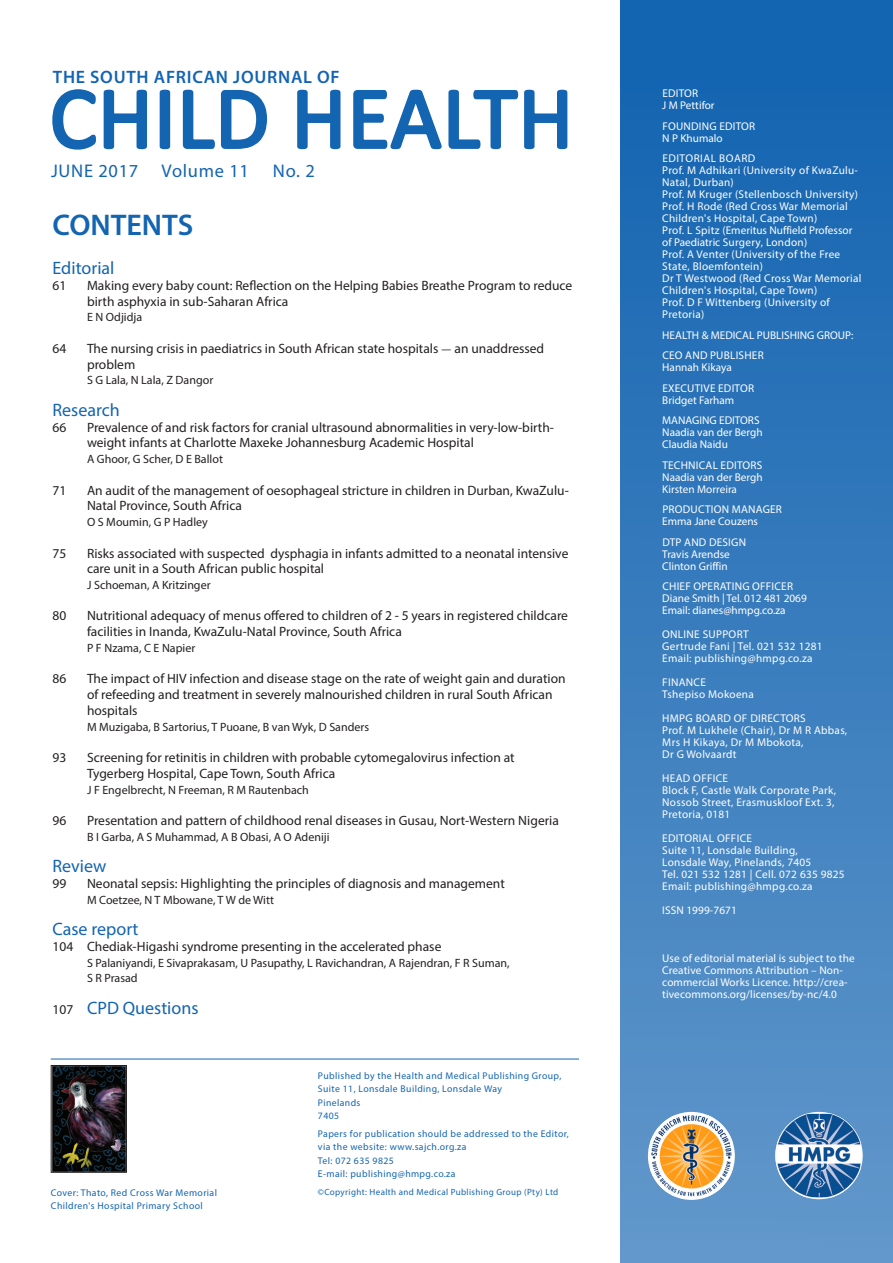
<style>
.page{position:relative;width:893px;height:1263px;background:#fff}
.page>*{position:absolute;margin:0;border:0;box-sizing:border-box;transform-origin:0 0}
.t1{font:88.5px "Calibri";letter-spacing:.01em;color:#1364b1}
.t2{font:600 30px "Myriad Pro";color:#1364b1}
.t3{font:18.45px "Myriad Pro";letter-spacing:.04em;color:#1364b1}
.HEADING{font:18px "Myriad Pro";color:#1364b1}
.t4{font:600 18px "Myriad Pro";letter-spacing:.04em;color:#1364b1}
.t5{font:13.5px/15.8px "Myriad Pro";color:#231f20}
.Paragraph_Style_1{font:12px/15.8px "Myriad Pro";color:#231f20}
.t6{font:11.25px/12px "Myriad Pro";letter-spacing:.02em;color:#fff}
.t7{font:11.25px/12px "Myriad Pro";color:#fff}
.t8{font:9.75px/13.5px "Myriad Pro";letter-spacing:.04em;color:#1364b1}
.t9{font:9px "Myriad Pro";letter-spacing:.04em;color:#1364b1}
.s1{font-family:"Minion Pro"}
.s2{font-size:13.5px;color:#231f20}
</style>
<div class="page">
<div style="left:620px;top:0;width:273px;height:1263px;background:linear-gradient(to bottom,#0f61af,#6398cb)"></div>
<hr style="left:51px;top:1059px;width:528px;height:1px;background:#1364b1">
<svg style="left:52px;top:89px;width:95px;height:61px"></svg>
<svg style="left:159px;top:89px;width:12px;height:61px"></svg>
<svg style="left:182px;top:89px;width:85px;height:60px"></svg>
<svg style="left:297px;top:89px;width:44px;height:61px"></svg>
<svg style="left:353px;top:89px;width:215px;height:61px"></svg>
<img style="left:775px;top:1114px;width:86px;height:83px">
<svg style="left:648px;top:1112px;width:87px;height:88px"></svg>
<img style="left:650px;top:1115px;width:83px;height:81px">
<img style="left:53px;top:1067px;width:72px;height:103px">
<div style="left:51px;top:1065px;width:76px;height:107px;border:1px solid #231f20"></div>
<p class="t4" style="left:53px;top:65px;width:288px">THE SOUTH AFRICAN JOURNAL OF</p>
<p class="t1" style="left:50px;top:62px;width:525px">CHILD HEALTH</p>
<p class="t6" style="left:662px;top:87px;width:37px">EDITOR</p>
<p class="t7" style="left:662px;top:99px;width:54px">J M Pettifor</p>
<p class="t6" style="left:662px;top:120px;width:94px">FOUNDING EDITOR</p>
<p class="t7" style="left:662px;top:132px;width:62px">N P Khumalo</p>
<p class="t6" style="left:662px;top:152px;width:201px">EDITORIAL BOARD<br>Prof. M Adhikari (University of KwaZulu-<br>Natal, Durban)<br>Prof. M Kruger (Stellenbosch University)<br>Prof. H Rode (Red Cross War Memorial<br>Children's Hospital, Cape Town)<br>Prof. L Spitz (Emeritus Nuffield Professor of Paediatric Surgery, London)<br>Prof. A Venter (University of the Free<br>State, Bloemfontein)<br>Dr T Westwood (Red Cross War Memorial<br>Children's Hospital, Cape Town)<br>Prof. D F Wittenberg (University of<br>Pretoria)</p>
<p class="t7" style="left:662px;top:329px;width:193px">HEALTH &amp; MEDICAL PUBLISHING GROUP:</p>
<p class="t6" style="left:662px;top:349px;width:103px">CEO AND PUBLISHER</p>
<p class="t7" style="left:662px;top:361px;width:71px">Hannah Kikaya</p>
<p class="t6" style="left:662px;top:382px;width:93px">EXECUTIVE EDITOR</p>
<p class="t7" style="left:662px;top:394px;width:73px">Bridget Farham</p>
<p class="t7" style="left:662px;top:414px;width:99px">MANAGING EDITORS</p>
<p class="t7" style="left:662px;top:426px;width:102px">Naadia van der Bergh</p>
<p class="t7" style="left:662px;top:438px;width:67px">Claudia Naidu</p>
<p class="t6" style="left:662px;top:459px;width:101px">TECHNICAL EDITORS</p>
<p class="t7" style="left:662px;top:471px;width:102px">Naadia van der Bergh</p>
<p class="t7" style="left:662px;top:483px;width:76px">Kirsten Morreira</p>
<p class="t6" style="left:662px;top:503px;width:121px">PRODUCTION MANAGER<br>Emma Jane Couzens</p>
<p class="t7" style="left:662px;top:536px;width:85px">DTP AND DESIGN<br>Travis Arendse</p>
<p class="t7" style="left:662px;top:560px;width:67px">Clinton Griffin</p>
<p class="t6" style="left:662px;top:580px;width:132px">CHIEF OPERATING OFFICER</p>
<p class="t7" style="left:662px;top:592px;width:146px">Diane Smith | Tel. 012 481 2069</p>
<p class="t7" style="left:662px;top:604px;width:125px">Email: dianes@hmpg.co.za</p>
<p class="t6" style="left:662px;top:628px;width:88px">ONLINE SUPPORT</p>
<p class="t6" style="left:662px;top:640px;width:162px">Gertrude Fani | Tel. 021 532 1281</p>
<p class="t6" style="left:662px;top:652px;width:152px">Email: publishing@hmpg.co.za</p>
<p class="t6" style="left:662px;top:676px;width:45px">FINANCE</p>
<p class="t6" style="left:662px;top:688px;width:93px">Tshepiso Mokoena</p>
<p class="t6" style="left:662px;top:712px;width:145px">HMPG BOARD OF DIRECTORS</p>
<p class="t6" style="left:662px;top:724px;width:187px">Prof. M Lukhele (Chair), Dr M R Abbas,<br>Mrs H Kikaya, Dr M Mbokota,</p>
<p class="t6" style="left:662px;top:748px;width:76px">Dr G Wolvaardt</p>
<p class="t6" style="left:662px;top:772px;width:67px">HEAD OFFICE</p>
<p class="t6" style="left:662px;top:784px;width:175px">Block F, Castle Walk Corporate Park,</p>
<p class="t6" style="left:662px;top:796px;width:174px">Nossob Street, Erasmuskloof Ext. 3,</p>
<p class="t6" style="left:662px;top:808px;width:70px">Pretoria, 0181</p>
<p class="t6" style="left:662px;top:832px;width:91px">EDITORIAL OFFICE</p>
<p class="t6" style="left:662px;top:844px;width:137px">Suite 11, Lonsdale Building,</p>
<p class="t6" style="left:662px;top:856px;width:151px">Lonsdale Way, Pinelands, 7405</p>
<p class="t6" style="left:662px;top:868px;width:184px">Tel. 021 532 1281 | Cell. 072 635 9825<br>Email: publishing@hmpg.co.za</p>
<p class="t6" style="left:662px;top:904px;width:76px">ISSN 1999-7671</p>
<p class="t6" style="left:662px;top:952px;width:194px">Use of editorial material is subject to the Creative Commons Attribution – Non&shy;commercial Works Licence. http://crea&shy;tivecommons.org/licenses/by-nc/4.0</p>
<p class="t3" style="left:51px;top:160px;width:89px">JUNE 2017</p>
<p class="t3" style="left:162px;top:160px;width:89px">Volume 11</p>
<p class="t3" style="left:273px;top:160px;width:43px">No. 2</p>
<p class="t2" style="left:53px;top:206px;width:142px">CONTENTS</p>
<p class="HEADING" style="left:53px;top:257px;width:63px">Editorial</p>
<p class="t5" style="left:53px;top:277px;width:15px">61</p>
<p class="t5" style="left:87px;top:277px;width:487px">Making every baby count: Reflection on the Helping Babies Breathe Program to reduce birth asphyxia in sub-Saharan Africa</p>
<p class="Paragraph_Style_1" style="left:87px;top:309px;width:57px">E N Odjidja</p>
<p class="t5" style="left:53px;top:340px;width:15px">64</p>
<p class="t5" style="left:87px;top:340px;width:459px">The nursing crisis in paediatrics in South African state hospitals <span class="s1">-</span> an unaddressed problem</p>
<p class="Paragraph_Style_1" style="left:87px;top:372px;width:128px">S G Lala, N Lala, Z Dangor</p>
<p class="HEADING" style="left:53px;top:399px;width:69px">Research</p>
<p class="t5" style="left:53px;top:419px;width:15px">66</p>
<p class="t5" style="left:87px;top:419px;width:468px">Prevalence of and risk factors for cranial ultrasound abnormalities in very-low-birth&shy;weight infants at Charlotte Maxeke Johannesburg Academic Hospital</p>
<p class="Paragraph_Style_1" style="left:87px;top:451px;width:137px">A Ghoor, G Scher, D E Ballot</p>
<p class="t5" style="left:53px;top:482px;width:15px">71</p>
<p class="t5" style="left:87px;top:482px;width:483px">An audit of the management of oesophageal stricture in children in Durban, KwaZulu-<br>Natal Province, South Africa</p>
<p class="Paragraph_Style_1" style="left:87px;top:514px;width:122px">O S Moumin, G P Hadley</p>
<p class="t5" style="left:53px;top:545px;width:15px">75</p>
<p class="t5" style="left:87px;top:545px;width:483px">Risks associated with suspected dysphagia in infants admitted to a neonatal intensive care unit in a South African public hospital</p>
<p class="Paragraph_Style_1" style="left:87px;top:577px;width:125px">J Schoeman, A Kritzinger</p>
<p class="t5" style="left:53px;top:608px;width:15px">80</p>
<p class="t5" style="left:87px;top:608px;width:482px">Nutritional adequacy of menus offered to children of 2 - 5 years in registered childcare facilities in Inanda, KwaZulu-Natal Province, South Africa</p>
<p class="Paragraph_Style_1" style="left:87px;top:640px;width:110px">P F Nzama, C E Napier</p>
<p class="t5" style="left:53px;top:671px;width:15px">86</p>
<p class="t5" style="left:87px;top:671px;width:480px">The impact of HIV infection and disease stage on the rate of weight gain and duration of refeeding and treatment in severely malnourished children in rural South African hospitals</p>
<p class="Paragraph_Style_1" style="left:87px;top:718px;width:284px">M Muzigaba, B Sartorius, T Puoane, B van Wyk, D Sanders</p>
<p class="t5" style="left:53px;top:749px;width:15px">93</p>
<p class="t5" style="left:87px;top:749px;width:429px">Screening for retinitis in children with probable cytomegalovirus infection at<br>Tygerberg Hospital, Cape Town, South Africa</p>
<p class="Paragraph_Style_1" style="left:87px;top:781px;width:223px">J F Engelbrecht, N Freeman, R M Rautenbach</p>
<p class="t5" style="left:53px;top:812px;width:15px">96</p>
<p class="t5" style="left:87px;top:812px;width:473px">Presentation and pattern of childhood renal diseases in Gusau, Nort-Western Nigeria</p>
<p class="Paragraph_Style_1" style="left:87px;top:829px;width:244px">B I Garba, A S Muhammad, A B Obasi, A O Adeniji</p>
<p class="HEADING" style="left:53px;top:855px;width:55px">Review</p>
<p class="t5" style="left:53px;top:875px;width:15px">99</p>
<p class="t5" style="left:87px;top:875px;width:419px">Neonatal sepsis: Highlighting the principles of diagnosis and management</p>
<p class="Paragraph_Style_1" style="left:87px;top:891px;width:188px">M Coetzee, N T Mbowane, T W de Witt</p>
<p class="HEADING" style="left:53px;top:918px;width:88px">Case report</p>
<p class="t5" style="left:53px;top:938px;width:390px">104 Chediak-Higashi syndrome presenting in the accelerated phase</p>
<p class="Paragraph_Style_1" style="left:87px;top:954px;width:424px">S Palaniyandi, E Sivaprakasam, U Pasupathy, L Ravichandran, A Rajendran, F R Suman,<br>S R Prasad</p>
<p class="HEADING" style="left:53px;top:997px;width:148px"><span class="s2">107</span> CPD Questions</p>
<p class="t8" style="left:51px;top:1186px;width:168px">Cover: Thato, Red Cross War Memorial<br>Children's Hospital Primary School</p>
<p class="t8" style="left:318px;top:1068px;width:245px">Published by the Health and Medical Publishing Group,<br>Suite 11, Lonsdale Building, Lonsdale Way<br>Pinelands</p>
<p class="t8" style="left:318px;top:1109px;width:23px">7405</p>
<p class="t8" style="left:318px;top:1127px;width:252px">Papers for publication should be addressed to the Editor, via the website: www.sajch.org.za<br>Tel: 072 635 9825</p>
<p class="t8" style="left:318px;top:1167px;width:139px">E-mail: publishing@hmpg.co.za</p>
<p class="t9" style="left:318px;top:1186px;width:242px">©Copyright: Health and Medical Publishing Group (Pty) Ltd</p>
</div>
